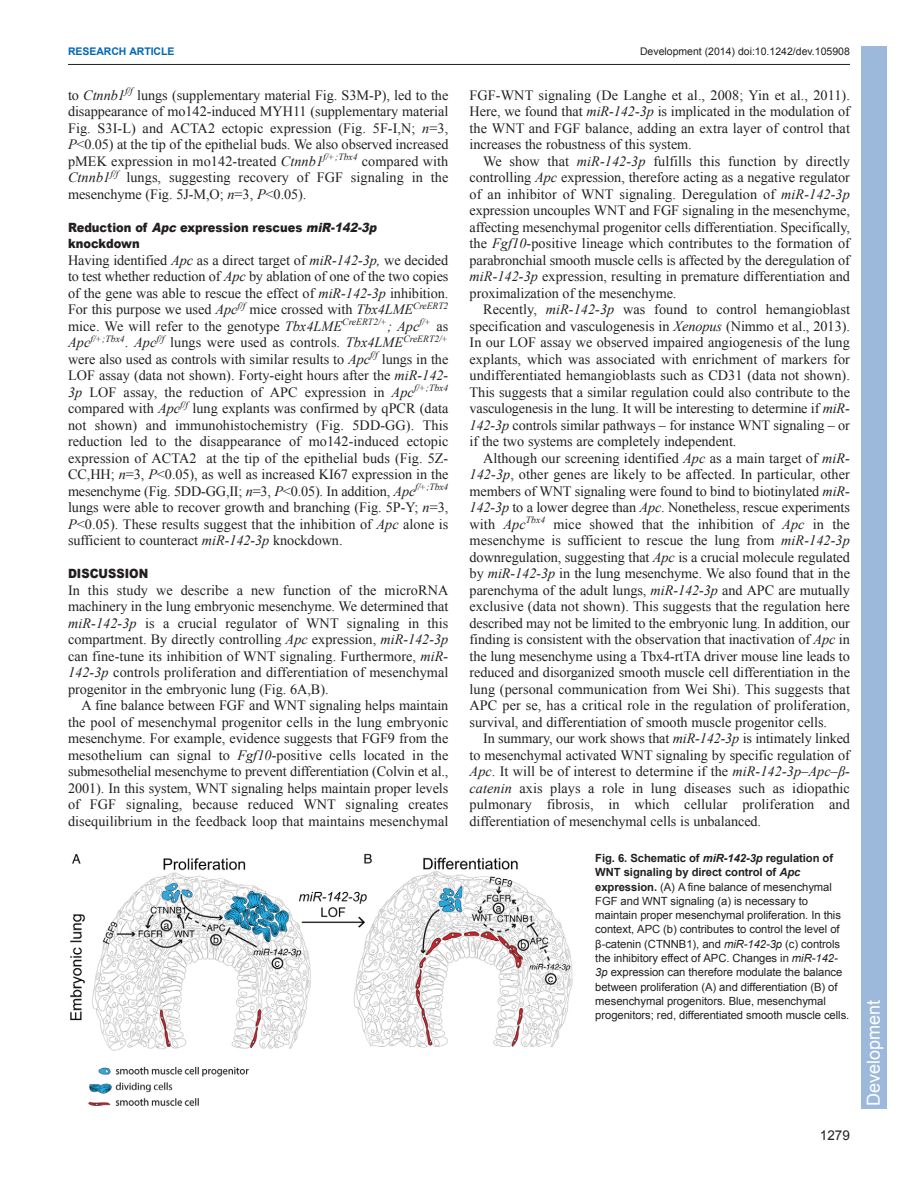
<style>
.page{position:relative;width:918px;height:1188px;background:#fff}
.page>*{position:absolute;margin:0;border:0;box-sizing:border-box;transform-origin:0 0}
.t1{font:18px "Arial";color:#fff}
.t2{font:14.25px/16.5px "Times New Roman";letter-spacing:-.005em;color:#231f20;text-align:justify}
.t3{font:13.5px "Arial";color:#231f20}
.t4{font:900 12.75px/16.5px "Arial";color:#231f20;scale:.9 1}
.t5{font:11.25px/14.2px "Arial";letter-spacing:-.005em;color:#231f20}
.t6{font:10.5px "Arial";color:#231f20}
.t7{font:700 10.5px "Arial";letter-spacing:-.005em;color:#0166b3}
.s1{font-style:italic}
.s2{font-weight:700}
.s3{font-weight:700;font-style:italic}
</style>
<div class="page">
<hr style="left:68px;top:64px;width:782px;height:1px;background:#231f20">
<img style="left:70px;top:853px;width:503px;height:253px">
<div style="left:861px;top:46px;width:25px;height:1063px;background:#9cb9db"></div>
<p class="t7" style="left:68px;top:45px;width:108px">RESEARCH ARTICLE</p>
<p class="t6" style="left:640px;top:45px;width:211px">Development (2014) doi:10.1242/dev.105908</p>
<p class="t2" style="left:68px;top:87px;width:382px">to <span class="s1">Ctnnb1</span><sup>f/f</sup> lungs (supplementary material Fig. S3M-P), led to the disappearance of mo142-induced MYH11 (supplementary material Fig. S3I-L) and ACTA2 ectopic expression (Fig. 5F-I,N; <span class="s1">n</span>=3, <span class="s1">P</span>&lt;0.05) at the tip of the epithelial buds. We also observed increased pMEK expression in mo142-treated <span class="s1">Ctnnb1</span><sup>f/+;Tbx4</sup> compared with <span class="s1">Ctnnb1</span><sup>f/f</sup> lungs, suggesting recovery of FGF signaling in the mesenchyme (Fig. 5J-M,O; <span class="s1">n</span>=3, <span class="s1">P</span>&lt;0.05).</p>
<p class="t4" style="left:68px;top:218px;width:347px">Reduction of <span class="s1">Apc</span>expression rescues <span class="s1">miR-142-3p </span>knockdown</p>
<p class="t2" style="left:68px;top:252px;width:382px">Having identified <span class="s1">Apc</span> as a direct target of <span class="s1">miR-142-3p,</span> we decided to test whether reduction of <span class="s1">Apc</span> by ablation of one of the two copies of the gene was able to rescue the effect of <span class="s1">miR-142-3p</span> inhibition.<br>For this purpose we used <span class="s1">Apc</span><sup>f/f</sup> mice crossed with <span class="s1">Tbx4LME</span><sup>CreERT2 </sup>mice. We will refer to the genotype <span class="s1">Tbx4LME</span><sup>CreERT2/+</sup><span class="s1">; Apc</span><sup>f/+</sup> as <span class="s1">Apc</span><sup>f/+;Tbx4</sup>. <span class="s1">Apc</span><sup>f/f</sup> lungs were used as controls. <span class="s1">Tbx4LME</span><sup>CreERT2/+ </sup>were also used as controls with similar results to <span class="s1">Apc</span><sup>f/f</sup> lungs in the LOF assay (data not shown). Forty-eight hours after the <span class="s1">miR-142- 3p</span> LOF assay, the reduction of APC expression in <span class="s1">Apc</span><sup>f/+;Tbx4 </sup>compared with <span class="s1">Apc</span><sup>f/f</sup> lung explants was confirmed by qPCR (data not shown) and immunohistochemistry (Fig. 5DD-GG). This reduction led to the disappearance of mo142-induced ectopic expression of ACTA2 at the tip of the epithelial buds (Fig. 5Z-CC,HH; <span class="s1">n</span>=3, <span class="s1">P</span>&lt;0.05), as well as increased KI67 expression in the mesenchyme (Fig. 5DD-GG,II; <span class="s1">n</span>=3, <span class="s1">P</span>&lt;0.05). In addition, <span class="s1">Apc</span><sup>f/+;Tbx4 </sup>lungs were able to recover growth and branching (Fig. 5P-Y; <span class="s1">n</span>=3, <span class="s1">P</span>&lt;0.05). These results suggest that the inhibition of <span class="s1">Apc</span> alone is sufficient to counteract <span class="s1">miR-142-3p</span> knockdown.</p>
<p class="t4" style="left:68px;top:565px;width:91px">DISCUSSION</p>
<p class="t2" style="left:68px;top:582px;width:382px">In this study we describe a new function of the microRNA machinery in the lung embryonic mesenchyme. We determined that <span class="s1">miR-142-3p</span> is a crucial regulator of WNT signaling in this compartment. By directly controlling <span class="s1">Apc</span> expression, <span class="s1">miR-142-3p </span>can fine-tune its inhibition of WNT signaling. Furthermore, <span class="s1">miR-142-3p</span> controls proliferation and differentiation of mesenchymal progenitor in the embryonic lung (Fig. 6A,B).</p>
<p class="t2" style="left:68px;top:697px;width:382px;text-indent:13px">A fine balance between FGF and WNT signaling helps maintain the pool of mesenchymal progenitor cells in the lung embryonic mesenchyme. For example, evidence suggests that FGF9 from the mesothelium can signal to <span class="s1">Fgf10</span>-positive cells located in the submesothelial mesenchyme to prevent differentiation (Colvin et al., 2001). In this system, WNT signaling helps maintain proper levels of FGF signaling, because reduced WNT signaling creates disequilibrium in the feedback loop that maintains mesenchymal</p>
<p class="t2" style="left:470px;top:87px;width:382px">FGF-WNT signaling (De Langhe et al., 2008; Yin et al., 2011).<br>Here, we found that <span class="s1">miR-142-3p</span> is implicated in the modulation of the WNT and FGF balance, adding an extra layer of control that increases the robustness of this system.</p>
<p class="t2" style="left:470px;top:153px;width:382px;text-indent:13px">We show that <span class="s1">miR-142-3p</span> fulfills this function by directly controlling <span class="s1">Apc</span> expression, therefore acting as a negative regulator of an inhibitor of WNT signaling. Deregulation of <span class="s1">miR-142-3p </span>expression uncouples WNT and FGF signaling in the mesenchyme, affecting mesenchymal progenitor cells differentiation. Specifically, the <span class="s1">Fgf10</span>-positive lineage which contributes to the formation of parabronchial smooth muscle cells is affected by the deregulation of <span class="s1">miR-142-3p</span> expression, resulting in premature differentiation and proximalization of the mesenchyme.</p>
<p class="t2" style="left:470px;top:301px;width:382px;text-indent:14px">Recently, <span class="s1">miR-142-3p</span> was found to control hemangioblast specification and vasculogenesis in <span class="s1">Xenopus</span> (Nimmo et al., 2013).<br>In our LOF assay we observed impaired angiogenesis of the lung explants, which was associated with enrichment of markers for undifferentiated hemangioblasts such as CD31 (data not shown).<br>This suggests that a similar regulation could also contribute to the vasculogenesis in the lung. It will be interesting to determine if <span class="s1">miR-142-3p</span> controls similar pathways – for instance WNT signaling – or if the two systems are completely independent.</p>
<p class="t2" style="left:470px;top:450px;width:382px;text-indent:13px">Although our screening identified <span class="s1">Apc</span> as a main target of <span class="s1">miR-142-3p</span>, other genes are likely to be affected. In particular, other members of WNT signaling were found to bind to biotinylated <span class="s1">miR-142-3p</span> to a lower degree than <span class="s1">Apc</span>. Nonetheless, rescue experiments with <span class="s1">Apc</span><sup>Tbx4</sup> mice showed that the inhibition of <span class="s1">Apc</span> in the mesenchyme is sufficient to rescue the lung from <span class="s1">miR-142-3p </span>downregulation, suggesting that <span class="s1">Apc</span> is a crucial molecule regulated by <span class="s1">miR-142-3p</span> in the lung mesenchyme. We also found that in the parenchyma of the adult lungs, <span class="s1">miR-142-3p</span> and APC are mutually exclusive (data not shown). This suggests that the regulation here described may not be limited to the embryonic lung. In addition, our finding is consistent with the observation that inactivation of <span class="s1">Apc</span> in the lung mesenchyme using a Tbx4-rtTA driver mouse line leads to reduced and disorganized smooth muscle cell differentiation in the lung (personal communication from Wei Shi). This suggests that APC per se, has a critical role in the regulation of proliferation, survival, and differentiation of smooth muscle progenitor cells.</p>
<p class="t2" style="left:470px;top:730px;width:382px;text-indent:14px">In summary, our work shows that <span class="s1">miR-142-3p</span> is intimately linked to mesenchymal activated WNT signaling by specific regulation of <span class="s1">Apc</span>. It will be of interest to determine if the <span class="s1">miR-142-3p</span>–<span class="s1">Apc</span>–<span class="s1">β&shy;catenin</span> axis plays a role in lung diseases such as idiopathic pulmonary fibrosis, in which cellular proliferation and differentiation of mesenchymal cells is unbalanced.</p>
<p class="t5" style="left:595px;top:851px;width:256px"><span class="s2">Fig. 6. Schematic of</span> <span class="s3">miR-142-3p</span> <span class="s2">regulation of WNT signaling by direct control of</span> <span class="s3">Apc </span><span class="s2">expression.</span> (A) A fine balance of mesenchymal FGF and WNT signaling (a) is necessary to maintain proper mesenchymal proliferation. In this context, APC (b) contributes to control the level of β-catenin (CTNNB1), and <span class="s1">miR-142-3p</span> (c) controls the inhibitory effect of APC. Changes in <span class="s1">miR-142- 3p</span> expression can therefore modulate the balance between proliferation (A) and differentiation (B) of mesenchymal progenitors. Blue, mesenchymal progenitors; red, differentiated smooth muscle cells.</p>
<p class="t3" style="left:820px;top:1128px;width:32px">1279</p>
<p class="t1" style="left:862px;top:1106px;width:108px;rotate:-90deg">Development</p>
</div>
